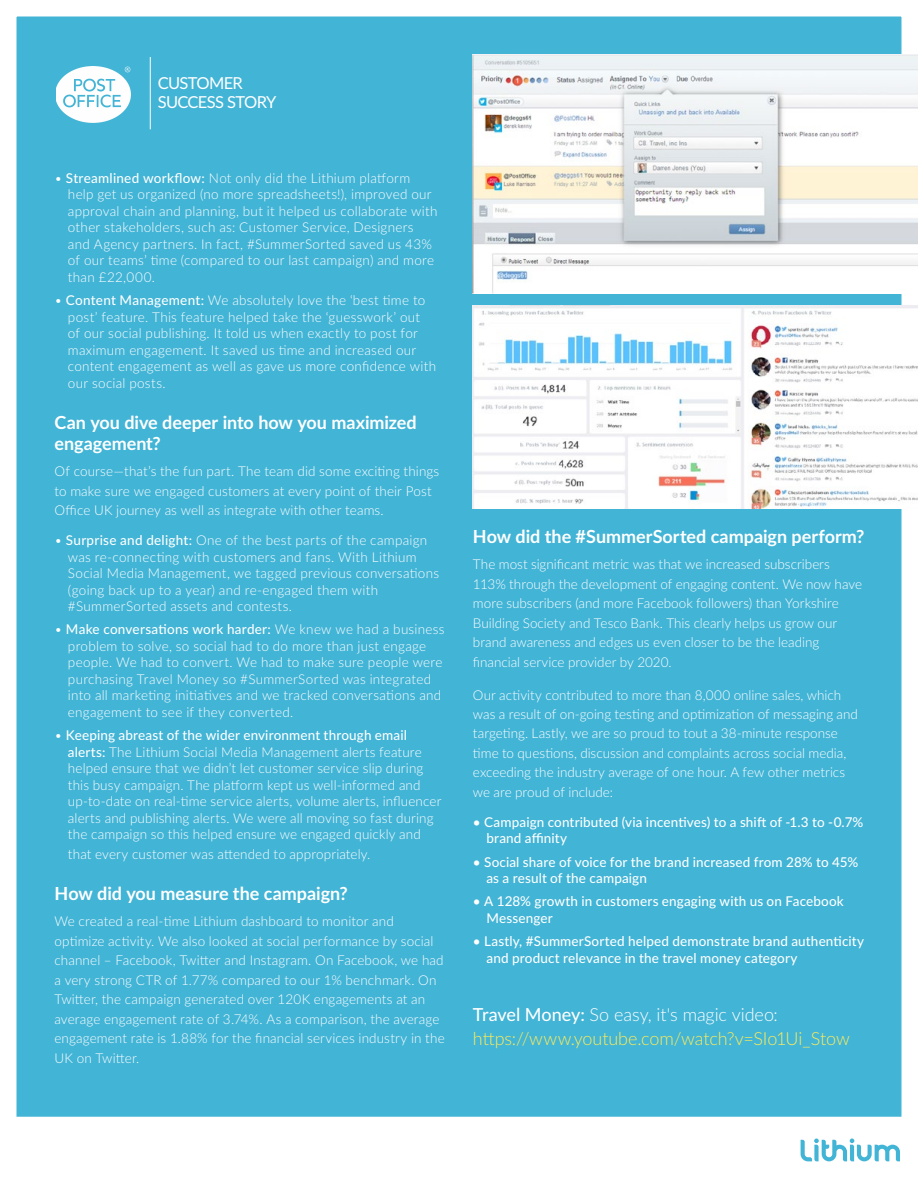
<style>
.page{position:relative;width:918px;height:1188px;background:#fff}
.page>*{position:absolute;margin:0;border:0;box-sizing:border-box;transform-origin:0 0}
.t1{font:700 18px/21px "Lato";color:#fff}
.t2{font:300 18px/24px "Lato";letter-spacing:-.005em;color:#fdec59}
.t3{font:16.5px/19.5px "Lato";letter-spacing:-.04em;color:#fff}
.t4{font:300 13.5px/16.5px "Lato";letter-spacing:.01em;color:#fff}
.t5{font:500 13.5px/16.5px "Lato";letter-spacing:.01em;color:#fff}
.s1{font-weight:500}
.s2{font-weight:500;color:#fff}
.s3{color:#fff}
</style>
<div class="page">
<div style="left:16px;top:16px;width:902px;height:1146px;background:#42b4d6"></div>
<hr style="left:150px;top:57px;width:1px;height:72px;background:#fff">
<svg style="left:41px;top:56px;width:154px;height:69px;fill:#42b4d6"></svg>
<img style="left:472px;top:54px;width:446px;height:239px">
<img style="left:472px;top:306px;width:446px;height:202px">
<p class="t3" style="left:158px;top:72px;width:120px">CUSTOMER<br>SUCCESS STORY</p>
<p class="t4" style="left:68px;top:169px;width:371px;text-indent:-14px">• <span class="s1">Streamlined workflow:</span> Not only did the Lithium platform help get us organized (no more spreadsheets!), improved our approval chain and planning, but it helped us collaborate with other stakeholders, such as: Customer Service, Designers and Agency partners. In fact, #SummerSorted saved us 43% of our teams’ time (compared to our last campaign) and more than £22,000.</p>
<p class="t4" style="left:68px;top:291px;width:370px;text-indent:-14px">• <span class="s1">Content Management:</span> We absolutely love the ‘best time to post’ feature. This feature helped take the ‘guesswork’ out<br>of our social publishing. It told us when exactly to post for maximum engagement. It saved us time and increased our content engagement as well as gave us more confidence with our social posts.</p>
<h1 class="t1" style="left:54px;top:411px;width:364px">Can you dive deeper into how you maximized engagement?</h1>
<p class="t4" style="left:54px;top:461px;width:386px;line-height:19.5px">Of course—that’s the fun part. The team did some exciting things to make sure we engaged customers at every point of their Post<br>Office UK journey as well as integrate with other teams.</p>
<p class="t4" style="left:68px;top:532px;width:373px;text-indent:-14px">• <span class="s1">Surprise and delight:</span> One of the best parts of the campaign was re-connecting with customers and fans. With Lithium Social Media Management, we tagged previous conversations (going back up to a year) and re-engaged them with #SummerSorted assets and contests.</p>
<p class="t4" style="left:68px;top:621px;width:378px;text-indent:-14px">• <span class="s1">Make conversations work harder:</span> We knew we had a business problem to solve, so social had to do more than just engage people. We had to convert. We had to make sure people were purchasing Travel Money so #SummerSorted was integrated into all marketing initiatives and we tracked conversations and engagement to see if they converted.</p>
<p class="t4" style="left:68px;top:726px;width:375px;text-indent:-14px">• <span class="s1">Keeping abreast of the wider environment through email alerts:</span> The Lithium Social Media Management alerts feature helped ensure that we didn’t let customer service slip during this busy campaign. The platform kept us well-informed and up-to-date on real-time service alerts, volume alerts, influencer alerts and publishing alerts. We were all moving so fast during the campaign so this helped ensure we engaged quickly and</p>
<p class="t4" style="left:68px;top:845px;width:304px">that every customer was attended to appropriately.</p>
<h1 class="t1" style="left:54px;top:882px;width:295px">How did you measure the campaign?</h1>
<p class="t4" style="left:54px;top:911px;width:392px;line-height:19.5px">We created a real-time Lithium dashboard to monitor and optimize activity. We also looked at social performance by social channel – Facebook, Twitter and Instagram. On Facebook, we had a very strong CTR of 1.77% compared to our 1% benchmark. On Twitter, the campaign generated over 120K engagements at an average engagement rate of 3.74%. As a comparison, the average engagement rate is 1.88% for the financial services industry in the UK on Twitter.</p>
<h1 class="t1" style="left:473px;top:525px;width:393px">How did the #SummerSorted campaign perform?</h1>
<p class="t4" style="left:473px;top:554px;width:391px;line-height:19.5px">The most significant metric was that we increased subscribers 113% through the development of engaging content. We now have more subscribers (and more Facebook followers) than Yorkshire Building Society and Tesco Bank. This clearly helps us grow our brand awareness and edges us even closer to be the leading financial service provider by 2020.</p>
<p class="t4" style="left:473px;top:684px;width:387px;line-height:19.5px">Our activity contributed to more than 8,000 online sales, which was a result of on-going testing and optimization of messaging and targeting. Lastly, we are so proud to tout a 38-minute response time to questions, discussion and complaints across social media, exceeding the industry average of one hour. A few other metrics we are proud of include:</p>
<p class="t5" style="left:486px;top:813px;width:378px;text-indent:-14px">• Campaign contributed (via incentives) to a shift of -1.3 to -0.7% brand affinity</p>
<p class="t5" style="left:486px;top:853px;width:373px;text-indent:-14px">• Social share of voice for the brand increased from 28% to 45% as a result of the campaign</p>
<p class="t5" style="left:486px;top:893px;width:359px;text-indent:-14px">• A 128% growth in customers engaging with us on Facebook<br>Messenger</p>
<p class="t5" style="left:486px;top:932px;width:379px;text-indent:-14px">• Lastly, #SummerSorted helped demonstrate brand authenticity and product relevance in the travel money category</p>
<h1 class="t2" style="left:473px;top:1001px;width:378px"><span class="s2">Travel Money:</span> <span class="s3">So easy, it's magic video: </span>https://www.youtube.com/watch?v=SIo1Ui_Stow</h1>
</div>
